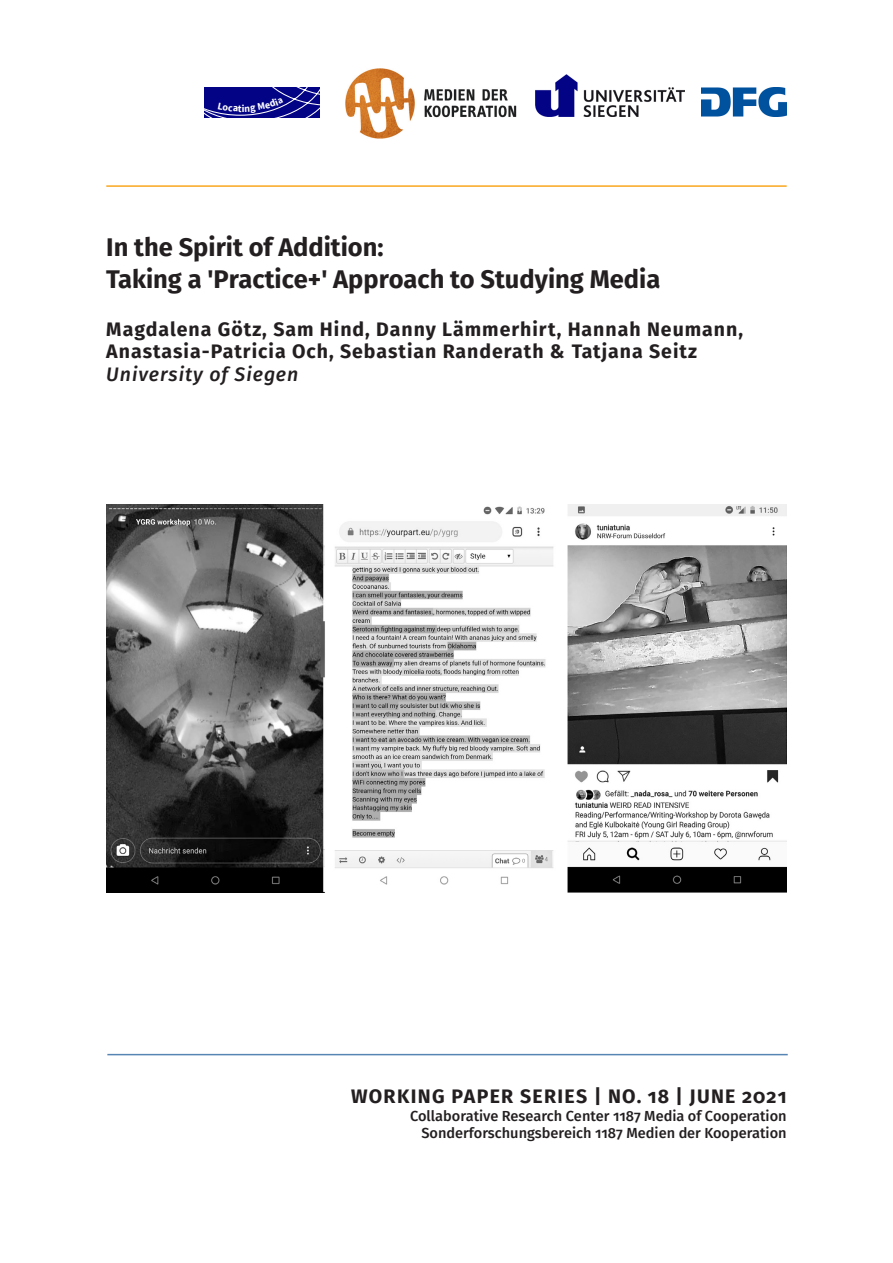
<style>
.page{position:relative;width:893px;height:1263px;background:#fff}
.page>*{position:absolute;margin:0;border:0;box-sizing:border-box;transform-origin:0 0}
.titel_deckblatt{font:25.5px/31.5px "Fira Sans Bold 2";color:#231f20}
.Autor_deckblatt{font:19.5px/22.5px "Fira Sans Bold 2";letter-spacing:.05em;color:#231f20}
.Series_deckblatt_ori{font:700 19.5px "Fira Sans";letter-spacing:.07em;color:#231f20}
.Untertitel{font:500 14.55px "Fira Sans";color:#231f20}
.s1{font-family:"Fira Sans";font-weight:500;font-style:italic}
</style>
<div class="page">
<img style="left:359px;top:89px;width:158px;height:50px">
<img style="left:535px;top:74px;width:150px;height:43px">
<img style="left:702px;top:87px;width:84px;height:30px">
<hr style="left:106px;top:185px;width:681px;height:2px;background:#f9a71e">
<hr style="left:107px;top:1054px;width:681px;height:1px;background:#5785b3">
<img style="left:106px;top:504px;width:681px;height:388px">
<svg style="left:204px;top:68px;width:222px;height:63px"></svg>
<p class="titel_deckblatt" style="left:106px;top:233px;width:556px">In the Spirit of Addition:<br>Taking a 'Practice+' Approach to Studying Media</p>
<p class="Autor_deckblatt" style="left:106px;top:319px;width:638px">Magdalena Götz, Sam Hind, Danny Lämmerhirt, Hannah Neumann,</p>
<p class="Autor_deckblatt" style="left:106px;top:342px;width:592px">Anastasia-Patricia Och, Sebastian Randerath &amp; Tatjana Seitz<br><span class="s1">University of Siegen</span></p>
<p class="Series_deckblatt_ori" style="left:351px;top:1082px;width:437px">WORKING PAPER SERIES | NO. 18 | JUNE 2021</p>
<p class="Untertitel" style="left:410px;top:1105px;width:378px">Collaborative Research Center 1187 Media of Cooperation</p>
<p class="Untertitel" style="left:421px;top:1123px;width:367px">Sonderforschungsbereich 1187 Medien der Kooperation</p>
</div>
